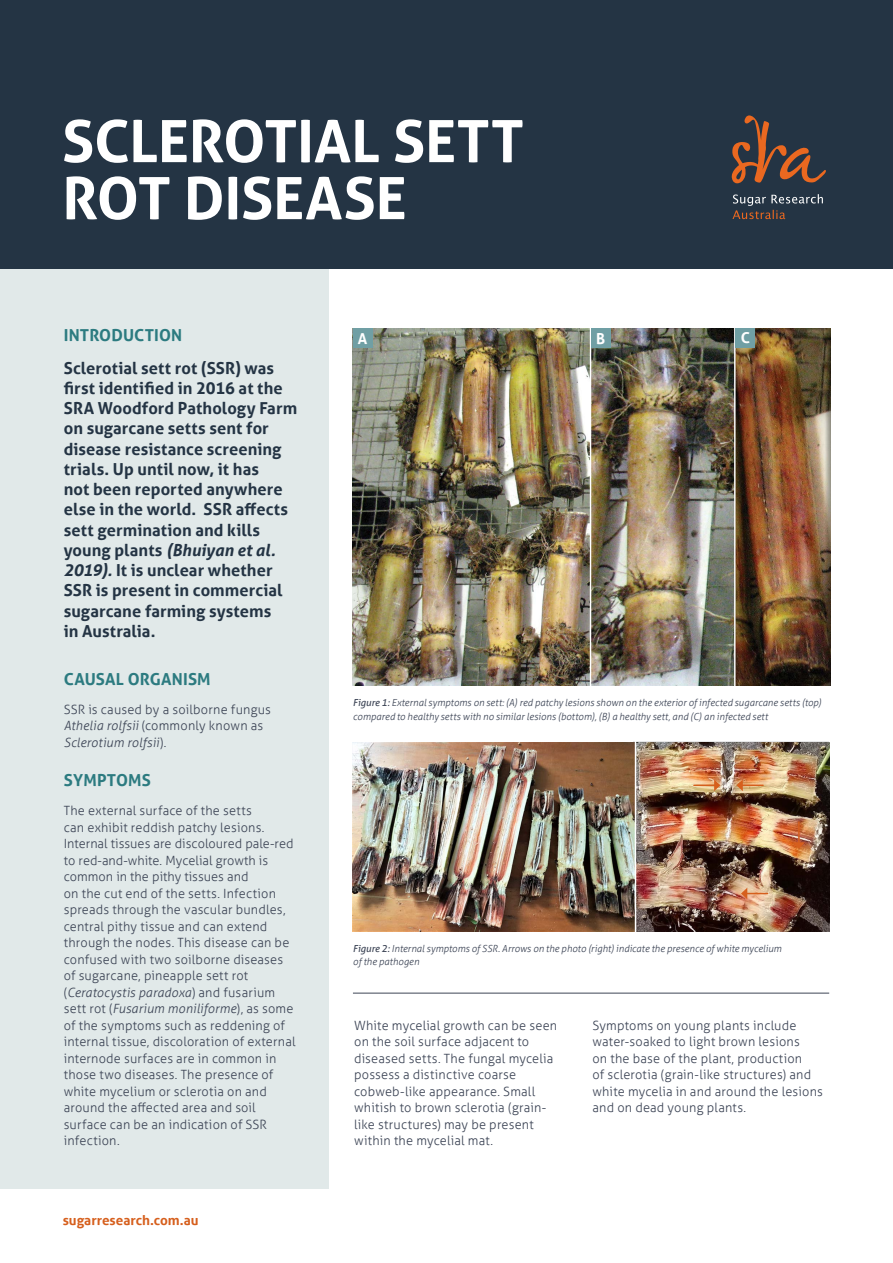
<style>
.page{position:relative;width:893px;height:1263px;background:#fff}
.page>*{position:absolute;margin:0;border:0;box-sizing:border-box;transform-origin:0 0}
.t1{font:700 58.5px/57px "Aller";letter-spacing:-.005em;color:#fff}
.t2{font:700 16.5px/20.2px "Aller";letter-spacing:.005em;color:#243444}
.t3{font:700 16.5px "Aller";letter-spacing:.01em;color:#2c7b80}
.t4{font:700 15px "Aller";color:#fff}
.t5{font:700 13.5px "Aller";color:#d65f1d}
.t6{font:300 12.75px/16.5px "Aller";letter-spacing:.015em;color:#3d4556}
.t7{font:italic 300 9.75px/13.5px "Aller";color:#3d4556}
.s1{font-style:italic}
.s2{font-weight:400}
</style>
<div class="page">
<div style="left:0;top:238px;width:328px;height:950px;background:#e1e9e9"></div>
<img style="left:353px;top:329px;width:477px;height:356px">
<img style="left:591px;top:329px;width:143px;height:356px">
<div style="left:0;top:0;width:893px;height:269px;background:#243444"></div>
<hr style="left:590px;top:320px;width:1px;height:370px;background:#fff">
<hr style="left:734px;top:322px;width:1px;height:369px;background:#fff">
<svg style="left:732px;top:115px;width:94px;height:68px"></svg>
<svg style="left:732px;top:194px;width:91px;height:25px"></svg>
<div style="left:353px;top:329px;width:19px;height:19px;background:#709fa4"></div>
<div style="left:591px;top:329px;width:19px;height:19px;background:#709fa4"></div>
<div style="left:736px;top:329px;width:19px;height:19px;background:#709fa4"></div>
<img style="left:353px;top:742px;width:476px;height:189px">
<hr style="left:635px;top:732px;width:1px;height:203px;background:#fff">
<hr style="left:353px;top:993px;width:476px;height:1px;background:#3d4556">
<hr style="left:694px;top:784px;width:21px;height:2px;background:#d65f1d">
<svg style="left:714px;top:779px;width:6px;height:12px"></svg>
<hr style="left:742px;top:784px;width:21px;height:2px;background:#d65f1d">
<svg style="left:736px;top:779px;width:7px;height:12px"></svg>
<svg style="left:741px;top:888px;width:27px;height:11px"></svg>
<hr style="left:798px;top:822px;width:2px;height:21px;background:#d65f1d">
<svg style="left:793px;top:842px;width:12px;height:7px"></svg>
<h1 class="t1" style="left:62px;top:112px;width:463px">SCLEROTIAL SETT<br>ROT DISEASE</h1>
<p class="t3" style="left:64px;top:325px;width:120px">INTRODUCTION</p>
<p class="t2" style="left:64px;top:357px;width:235px">Sclerotial sett rot (SSR) was first identified in 2016 at the<br>SRA Woodford Pathology Farm on sugarcane setts sent for disease resistance screening trials. Up until now, it has<br>not been reported anywhere else in the world. SSR affects sett germination and kills young plants <span class="s1">(Bhuiyan et al.<br>2019).</span> It is unclear whether<br>SSR is present in commercial sugarcane farming systems<br>in Australia.</p>
<p class="t3" style="left:64px;top:668px;width:148px">CAUSAL ORGANISM</p>
<p class="t6" style="left:64px;top:701px;width:209px">SSR is caused by a soilborne fungus<br><span class="s1">Athelia rolfsii</span> (commonly known as<br><span class="s1">Sclerotium rolfsii</span>).</p>
<p class="t3" style="left:64px;top:770px;width:89px">SYMPTOMS</p>
<p class="t6" style="left:64px;top:803px;width:233px">The external surface of the setts<br>can exhibit reddish patchy lesions.<br>Internal tissues are discoloured pale-red to red-and-white. Mycelial growth is common in the pithy tissues and<br>on the cut end of the setts. Infection spreads through the vascular bundles, central pithy tissue and can extend through the nodes. This disease can be confused with two soilborne diseases of sugarcane, pineapple sett rot (<span class="s1">Ceratocystis paradoxa</span>) and fusarium sett rot (<span class="s1">Fusarium moniliforme</span>), as some of the symptoms such as reddening of internal tissue, discoloration of external internode surfaces are in common in those two diseases. The presence of white mycelium or sclerotia on and around the affected area and soil surface can be an indication of SSR infection.</p>
<p class="t5" style="left:63px;top:1212px;width:137px">sugarresearch.com.au</p>
<p class="t4" style="left:358px;top:329px;width:11px">A</p>
<p class="t4" style="left:596px;top:329px;width:11px">B</p>
<p class="t4" style="left:741px;top:329px;width:11px">C</p>
<p class="t7" style="left:353px;top:696px;width:470px"><span class="s2">Figure 1:</span> External symptoms on sett: (A) red patchy lesions shown on the exterior of infected sugarcane setts (top) compared to healthy setts with no similar lesions (bottom), (B) a healthy sett, and (C) an infected sett</p>
<p class="t7" style="left:353px;top:941px;width:430px"><span class="s2">Figure 2:</span> Internal symptoms of SSR. Arrows on the photo (right) indicate the presence of white mycelium of the pathogen</p>
<p class="t6" style="left:354px;top:1017px;width:205px">White mycelial growth can be seen on the soil surface adjacent to diseased setts. The fungal mycelia possess a distinctive coarse cobweb-like appearance. Small whitish to brown sclerotia (grain&shy;like structures) may be present within the mycelial mat.</p>
<p class="t6" style="left:592px;top:1017px;width:232px">Symptoms on young plants include water-soaked to light brown lesions<br>on the base of the plant, production<br>of sclerotia (grain-like structures) and white mycelia in and around the lesions and on dead young plants.</p>
</div>
